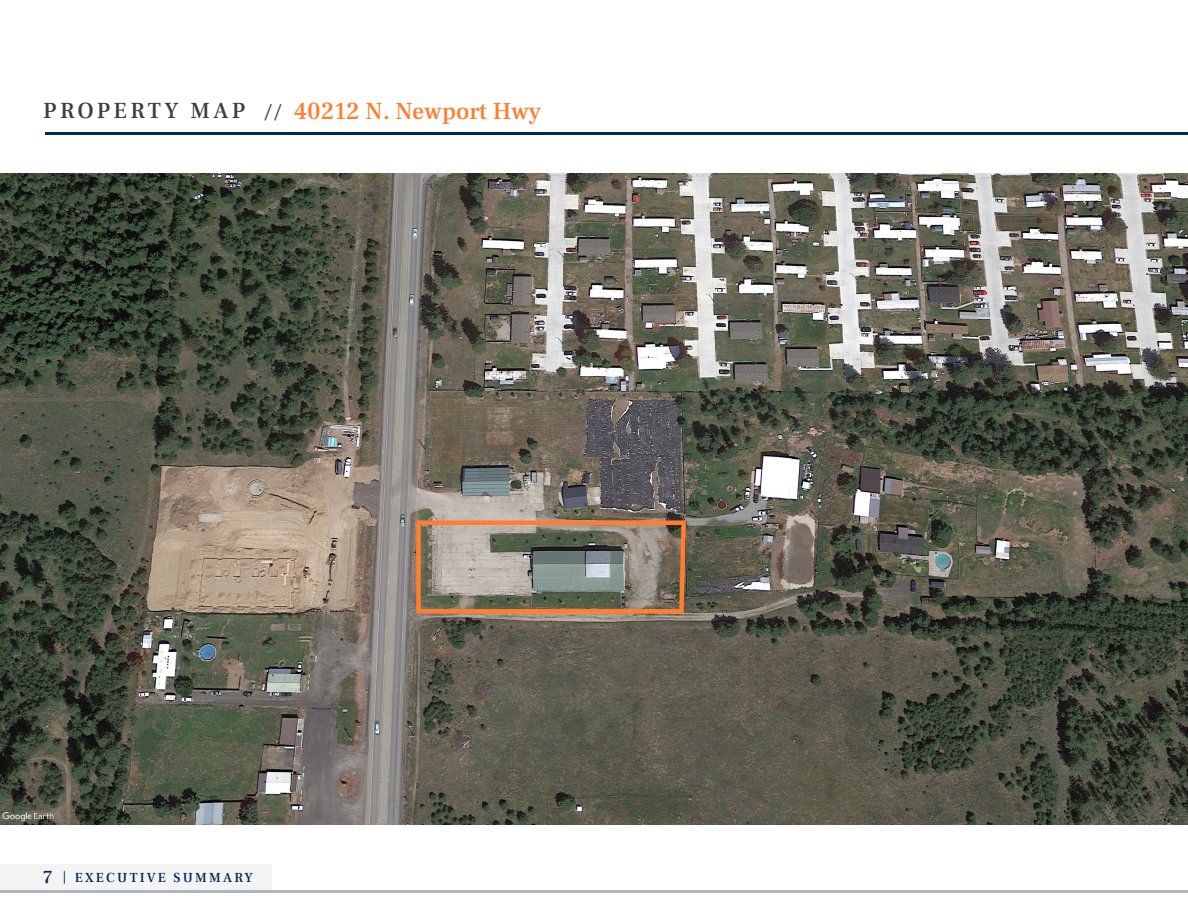
<style>
.page{position:relative;width:1188px;height:918px;background:#fff}
.page>*{position:absolute;margin:0;border:0;box-sizing:border-box;transform-origin:0 0}
.t1{font:500 24px "Frank Ruhl Libre";color:#ff7e2f}
.t2{font:23.7px "Frank Ruhl Libre";letter-spacing:.145em;color:#454547}
.t3{font:500 22.5px "Frank Ruhl Libre";letter-spacing:.15em;color:#3e3e3f}
.t4{font:500 18px "Frank Ruhl Libre";color:#002855}
.t5{font:500 13.5px "Frank Ruhl Libre";letter-spacing:.165em;color:#002855}
.s1{font-weight:500;color:#ff7f32}
.s2{font-weight:700;font-size:15.75px}
</style>
<div class="page">
<div style="left:0;top:864px;width:56px;height:26px;background:#f4f4f4"></div>
<div style="left:56px;top:864px;width:18px;height:26px;background:#f4f4f4"></div>
<div style="left:74px;top:864px;width:198px;height:26px;background:#f4f4f4"></div>
<hr style="left:0;top:890px;width:1188px;height:2px;background:#b0b7bc">
<hr style="left:45px;top:133px;width:1143px;height:2px;background:#002855">
<img style="left:0;top:174px;width:1188px;height:650px">
<svg style="left:415px;top:519px;width:272px;height:96px"></svg>
<p class="t3" style="left:43px;top:96px;width:204px">PROPERTY MAP</p>
<p class="t1" style="left:294px;top:96px;width:249px">40212 N. Newport Hwy</p>
<p class="t2" style="left:45px;top:98px;width:424px">REGIONAL MAP // <span class="s1">606 S Main St</span></p>
<p class="t4" style="left:43px;top:865px;width:11px">7</p>
<p class="t5" style="left:45px;top:869px;width:210px"><span class="s2">8</span> | EXECUTIVE SUMMARY</p>
</div>
